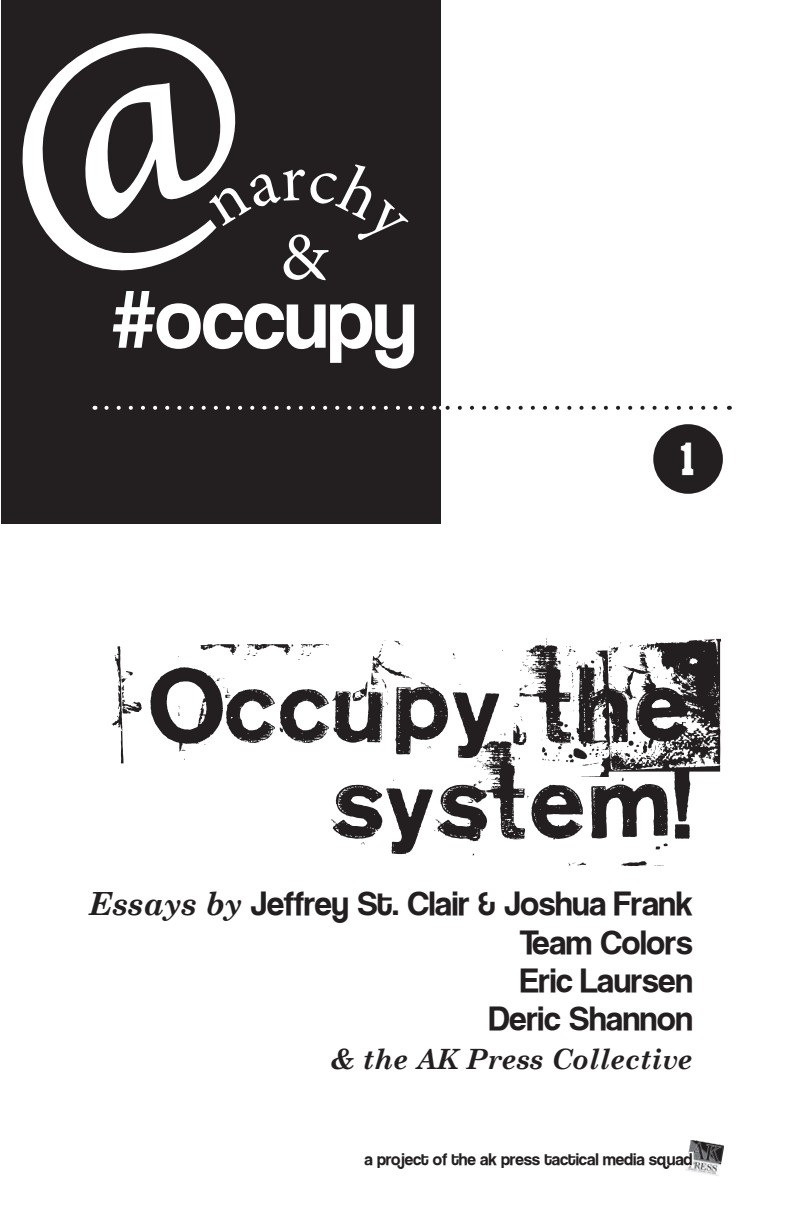
<style>
.page{position:relative;width:792px;height:1224px;background:#fff}
.page>*{position:absolute;margin:0;border:0;box-sizing:border-box;transform-origin:0 0}
.t1{font:100px/96px "Neo Print M319";color:#231f20}
.t2{font:81.2px "Coolvetica";color:#fff}
.t3{font:67.6px "Minion Pro";color:#fff}
.t4{font:36px "Cairo";color:#fff}
.t5{font:32px/38.4px "Coolvetica";color:#231f20;text-align:right}
.t6{font:italic 700 28px "Century Schoolbook";color:#231f20}
.t7{font:16px "Coolvetica";color:#231f20}
.s1{font-family:"Century Schoolbook";font-weight:700;font-style:italic}
</style>
<div class="page">
<div style="left:1px;top:0;width:439px;height:523px;background:#231f20"></div>
<svg style="left:92px;top:406px;width:626px;height:4px"></svg>
<div style="left:653px;top:424px;width:70px;height:70px;background:#231f20;border-radius:50%"></div>
<img style="left:695px;top:1140px;width:29px;height:36px">
<svg style="left:685px;top:1140px;width:10px;height:32px"></svg>
<h3 class="t3" style="left:280px;top:212px;width:50px">&amp;</h3>
<h2 class="t2" style="left:112px;top:276px;width:305px">#occupy</h2>
<p class="t4" style="left:681px;top:440px;width:14px">1</p>
<h1 class="t1" style="left:330px;top:660px;width:444px;text-indent:-182px">Occupy the system!</h1>
<p class="t5" style="left:89px;top:887px;width:605px"><span class="s1">Essays by</span> Jeffrey St. Clair &amp; Joshua Frank<br>Team Colors<br>Eric Laursen<br>Deric Shannon</p>
<p class="t6" style="left:330px;top:1041px;width:364px">&amp; the AK Press Collective</p>
<p class="t7" style="left:365px;top:1151px;width:329px">a project of the ak press tactical media squad</p>
</div>
